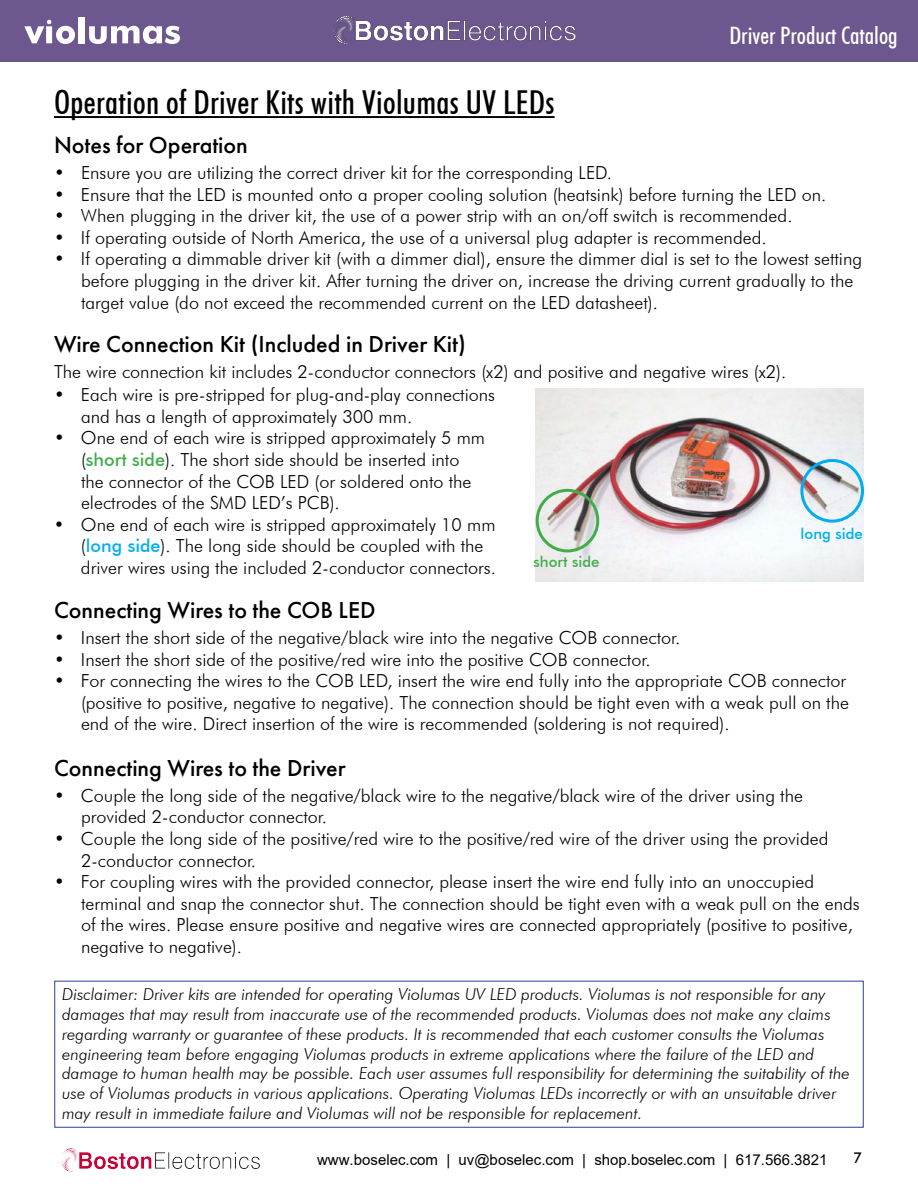
<style>
.page{position:relative;width:918px;height:1188px;background:#fff}
.page>*{position:absolute;margin:0;border:0;box-sizing:border-box;transform-origin:0 0}
.t1{font:500 condensed 33px "Futura BT";letter-spacing:.01em;color:#000}
.t2{font:500 24px "Futura PT";color:#000}
.t3{font:500 condensed 24px "Futura BT";color:#fff}
.t4{font:300 18px/21.6px "Futura BT";color:#000}
.t5{font:italic 300 16.5px/19.8px "Futura BT";color:#000}
.t6{font:15px "Arial";color:#000}
.t7{font:500 15px "Futura BT";color:#41ad49}
.t8{font:500 15px "Futura BT";color:#00aeef}
.t9{font:500 15px "Futura BT";color:#000}
.s1{font-weight:500;color:#41ad49}
.s2{font-weight:500;color:#00aeef}
</style>
<div class="page">
<div style="left:0;top:0;width:918px;height:61px;background:#6c578e"></div>
<svg style="left:24px;top:20px;width:51px;height:24px"></svg>
<div style="left:79px;top:17px;width:6px;height:26px;background:#fff"></div>
<svg style="left:89px;top:26px;width:91px;height:18px"></svg>
<hr style="left:54px;top:116px;width:501px;height:2px;background:#000">
<img style="left:535px;top:389px;width:329px;height:192px">
<div style="left:536px;top:489px;width:63px;height:63px;border:3px solid #41ad49;border-radius:50%"></div>
<div style="left:800px;top:459px;width:64px;height:64px;border:3px solid #00aeef;border-radius:50%"></div>
<div style="left:54px;top:981px;width:810px;height:147px;border:1px solid #25408f"></div>
<img style="left:62px;top:1149px;width:198px;height:23px">
<img style="left:333px;top:16px;width:243px;height:28px">
<h1 class="t1" style="left:54px;top:88px;width:502px">Operation of Driver Kits with Violumas UV LEDs</h1>
<h2 class="t3" style="left:729px;top:25px;width:170px">Driver Product Catalog</h2>
<h2 class="t2" style="left:54px;top:135px;width:195px">Notes for Operation</h2>
<p class="t4" style="left:54px;top:163px;width:560px">• Ensure you are utilizing the correct driver kit for the corresponding LED.</p>
<p class="t4" style="left:54px;top:185px;width:774px">• Ensure that the LED is mounted onto a proper cooling solution (heatsink) before turning the LED on.</p>
<p class="t4" style="left:54px;top:206px;width:740px">• When plugging in the driver kit, the use of a power strip with an on/off switch is recommended.</p>
<p class="t4" style="left:54px;top:228px;width:714px">• If operating outside of North America, the use of a universal plug adapter is recommended.</p>
<p class="t4" style="left:81px;top:250px;width:783px;text-indent:-27px">• If operating a dimmable driver kit (with a dimmer dial), ensure the dimmer dial is set to the lowest setting before plugging in the driver kit. After turning the driver on, increase the driving current gradually to the target value (do not exceed the recommended current on the LED datasheet).</p>
<h2 class="t2" style="left:54px;top:334px;width:413px">Wire Connection Kit (Included in Driver Kit)</h2>
<p class="t4" style="left:54px;top:362px;width:734px">The wire connection kit includes 2-conductor connectors (x2) and positive and negative wires (x2).</p>
<p class="t4" style="left:81px;top:386px;width:416px;text-indent:-27px">• Each wire is pre-stripped for plug-and-play connections and has a length of approximately 300 mm.</p>
<p class="t4" style="left:81px;top:429px;width:406px;text-indent:-27px">• One end of each wire is stripped approximately 5 mm (<span class="s1">short side</span>). The short side should be inserted into the connector of the COB LED (or soldered onto the electrodes of the SMD LED’s PCB).</p>
<p class="t4" style="left:81px;top:515px;width:417px;text-indent:-27px">• One end of each wire is stripped approximately 10 mm (<span class="s2">long side</span>). The long side should be coupled with the driver wires using the included 2-conductor connectors.</p>
<p class="t7" style="left:534px;top:556px;width:68px">short side</p>
<p class="t8" style="left:801px;top:527px;width:64px">long side</p>
<h2 class="t2" style="left:54px;top:600px;width:323px">Connecting Wires to the COB LED</h2>
<p class="t4" style="left:54px;top:628px;width:628px">• Insert the short side of the negative/black wire into the negative COB connector.</p>
<p class="t4" style="left:54px;top:650px;width:598px">• Insert the short side of the positive/red wire into the positive COB connector.</p>
<p class="t4" style="left:81px;top:671px;width:770px;text-indent:-27px">• For connecting the wires to the COB LED, insert the wire end fully into the appropriate COB connector (positive to positive, negative to negative). The connection should be tight even with a weak pull on the end of the wire. Direct insertion of the wire is recommended (soldering is not required).</p>
<h2 class="t2" style="left:54px;top:758px;width:293px">Connecting Wires to the Driver</h2>
<p class="t4" style="left:81px;top:786px;width:724px;text-indent:-27px">• Couple the long side of the negative/black wire to the negative/black wire of the driver using the provided 2-conductor connector.</p>
<p class="t4" style="left:81px;top:829px;width:749px;text-indent:-27px">• Couple the long side of the positive/red wire to the positive/red wire of the driver using the provided<br>2-conductor connector.</p>
<p class="t4" style="left:81px;top:872px;width:780px;text-indent:-27px">• For coupling wires with the provided connector, please insert the wire end fully into an unoccupied terminal and snap the connector shut. The connection should be tight even with a weak pull on the ends of the wires. Please ensure positive and negative wires are connected appropriately (positive to positive, negative to negative).</p>
<p class="t5" style="left:62px;top:986px;width:789px">Disclaimer: Driver kits are intended for operating Violumas UV LED products. Violumas is not responsible for any damages that may result from inaccurate use of the recommended products. Violumas does not make any claims regarding warranty or guarantee of these products. It is recommended that each customer consults the Violumas engineering team before engaging Violumas products in extreme applications where the failure of the LED and damage to human health may be possible. Each user assumes full responsibility for determining the suitability of the use of Violumas products in various applications. Operating Violumas LEDs incorrectly or with an unsuitable driver may result in immediate failure and Violumas will not be responsible for replacement.</p>
<p class="t6" style="left:317px;top:1149px;width:512px">www.boselec.com | uv@boselec.com | shop.boselec.com | 617.566.3821</p>
<p class="t9" style="left:853px;top:1152px;width:11px">7</p>
</div>
